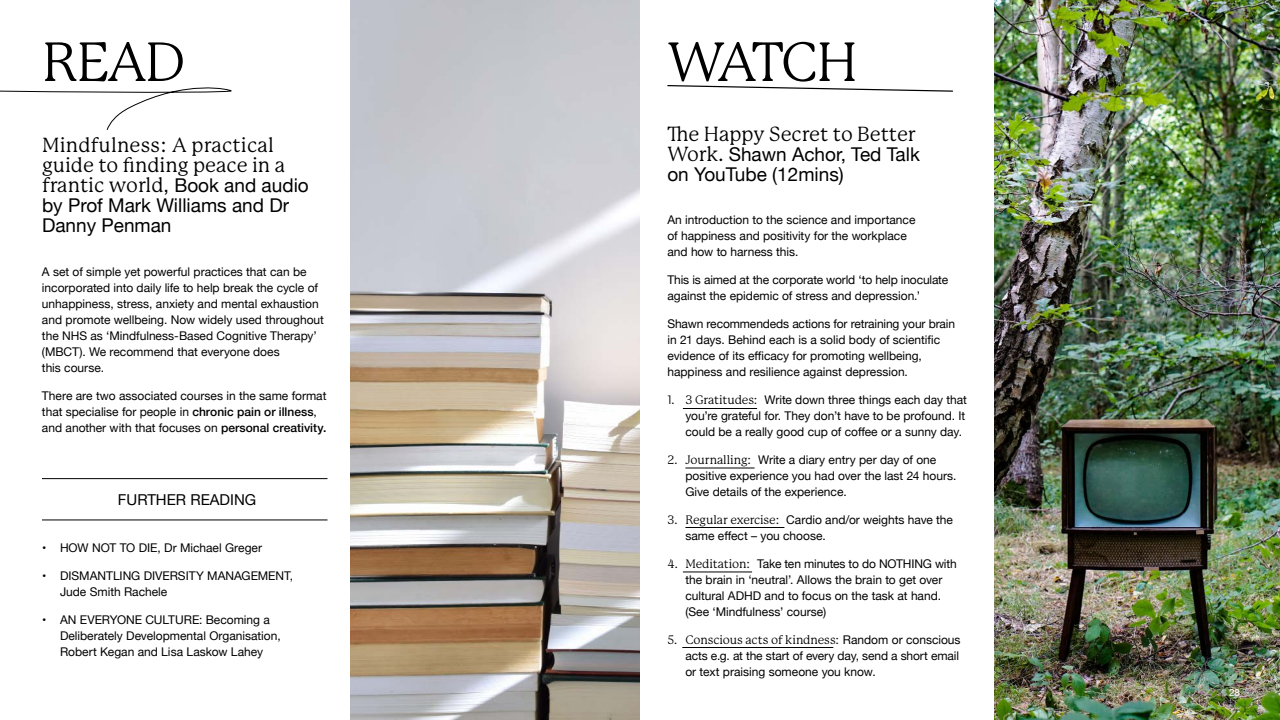
<style>
.page{position:relative;width:1280px;height:720px;background:#fff}
.page>*{position:absolute;margin:0;border:0;box-sizing:border-box;transform-origin:0 0}
.t1{font:54px "P22 Mackinac Pro";letter-spacing:-.05em;color:#000}
.t2{font:20px/20px "P22 Mackinac Pro";color:#000}
.t3{font:19px/20px "Helvetica Neue";color:#000}
.t4{font:15px "Helvetica Neue";color:#000}
.t5{font:12px/16px "Helvetica Neue";color:#000}
.t6{font:12px "P22 Mackinac Pro";letter-spacing:-.005em;color:#000}
.t7{font:10px "Helvetica Neue";color:#fff}
.s1{font-family:"Helvetica Neue"}
.s2{font-family:"Helvetica Neue";font-size:19px}
.s3{font-weight:500}
.s4{font-family:"P22 Mackinac Pro";font-size:20px}
.s5{font-family:"P22 Mackinac Pro"}
</style>
<div class="page">
<svg style="left:0;top:87px;width:232px;height:43px"></svg>
<hr style="left:42px;top:478px;width:286px;height:1px;background:#000">
<hr style="left:42px;top:519px;width:286px;height:1px;background:#000">
<svg style="left:667px;top:85px;width:286px;height:7px"></svg>
<img style="left:350px;top:0;width:290px;height:720px">
<img style="left:995px;top:0;width:285px;height:720px">
<hr style="left:683px;top:408px;width:74px;height:1px;background:#000">
<hr style="left:685px;top:468px;width:70px;height:1px;background:#000">
<hr style="left:685px;top:527px;width:99px;height:1px;background:#000">
<hr style="left:683px;top:571px;width:69px;height:1px;background:#000">
<hr style="left:682px;top:647px;width:151px;height:1px;background:#000">
<h1 class="t1" style="left:42px;top:32px;width:145px">READ</h1>
<h1 class="t1" style="left:667px;top:32px;width:192px">WATCH</h1>
<h2 class="t2" style="left:42px;top:135px;width:268px">Mindfulness: A practical guide to finding peace in a frantic world<span class="s1">,</span> <span class="s2">Book and audio</span></h2>
<h3 class="t3" style="left:42px;top:196px;width:249px">by Prof Mark Williams and Dr<br>Danny Penman</h3>
<p class="t5" style="left:42px;top:264px;width:284px">A set of simple yet powerful practices that can be incorporated into daily life to help break the cycle of unhappiness, stress, anxiety and mental exhaustion and promote wellbeing. Now widely used throughout the NHS as ‘Mindfulness-Based Cognitive Therapy’ (MBCT). We recommend that everyone does<br>this course.</p>
<p class="t5" style="left:42px;top:388px;width:286px">There are two associated courses in the same format that specialise for people in <span class="s3">chronic pain or illness</span>, and another with that focuses on <span class="s3">personal creativity.</span></p>
<p class="t4" style="left:118px;top:489px;width:140px">FURTHER READING</p>
<p class="t5" style="left:42px;top:540px;width:222px">• HOW NOT TO DIE, Dr Michael Greger</p>
<p class="t5" style="left:60px;top:568px;width:235px;text-indent:-18px">• DISMANTLING DIVERSITY MANAGEMENT,<br>Jude Smith Rachele</p>
<p class="t5" style="left:60px;top:612px;width:222px;text-indent:-18px">• AN EVERYONE CULTURE: Becoming a<br>Deliberately Developmental Organisation,<br>Robert Kegan and Lisa Laskow Lahey</p>
<h2 class="t2" style="left:667px;top:125px;width:250px">The Happy Secret to Better</h2>
<h3 class="t3" style="left:667px;top:146px;width:254px"><span class="s4">Work.</span> Shawn Achor, Ted Talk on YouTube (12mins)</h3>
<p class="t5" style="left:667px;top:212px;width:250px">An introduction to the science and importance of happiness and positivity for the workplace and how to harness this.</p>
<p class="t5" style="left:667px;top:272px;width:282px">This is aimed at the corporate world ‘to help inoculate against the epidemic of stress and depression.’</p>
<p class="t5" style="left:667px;top:316px;width:289px">Shawn recommendeds actions for retraining your brain in 21 days. Behind each is a solid body of scientific evidence of its efficacy for promoting wellbeing, happiness and resilience against depression.</p>
<p class="t5" style="left:685px;top:392px;width:283px;text-indent:-18px"><span class="s5">1. 3 Gratitudes:</span> Write down three things each day that you’re grateful for. They don’t have to be profound. It could be a really good cup of coffee or a sunny day.</p>
<p class="t5" style="left:685px;top:452px;width:273px;text-indent:-18px"><span class="s5">2. Journalling:</span> Write a diary entry per day of one positive experience you had over the last 24 hours.<br>Give details of the experience.</p>
<p class="t5" style="left:685px;top:512px;width:269px;text-indent:-18px"><span class="s5">3. Regular exercise:</span> Cardio and/or weights have the same effect – you choose.</p>
<p class="t5" style="left:685px;top:556px;width:273px;text-indent:-18px"><span class="s5">4. Meditation:</span> Take ten minutes to do NOTHING with the brain in ‘neutral’. Allows the brain to get over cultural ADHD and to focus on the task at hand. (See ‘Mindfulness’ course)</p>
<p class="t6" style="left:667px;top:633px;width:295px">5. Conscious acts of kindness: <span class="s1">Random or conscious</span></p>
<p class="t5" style="left:685px;top:648px;width:275px">acts e.g. at the start of every day, send a short email or text praising someone you know.</p>
<p class="t7" style="left:1229px;top:685px;width:12px">28</p>
</div>
